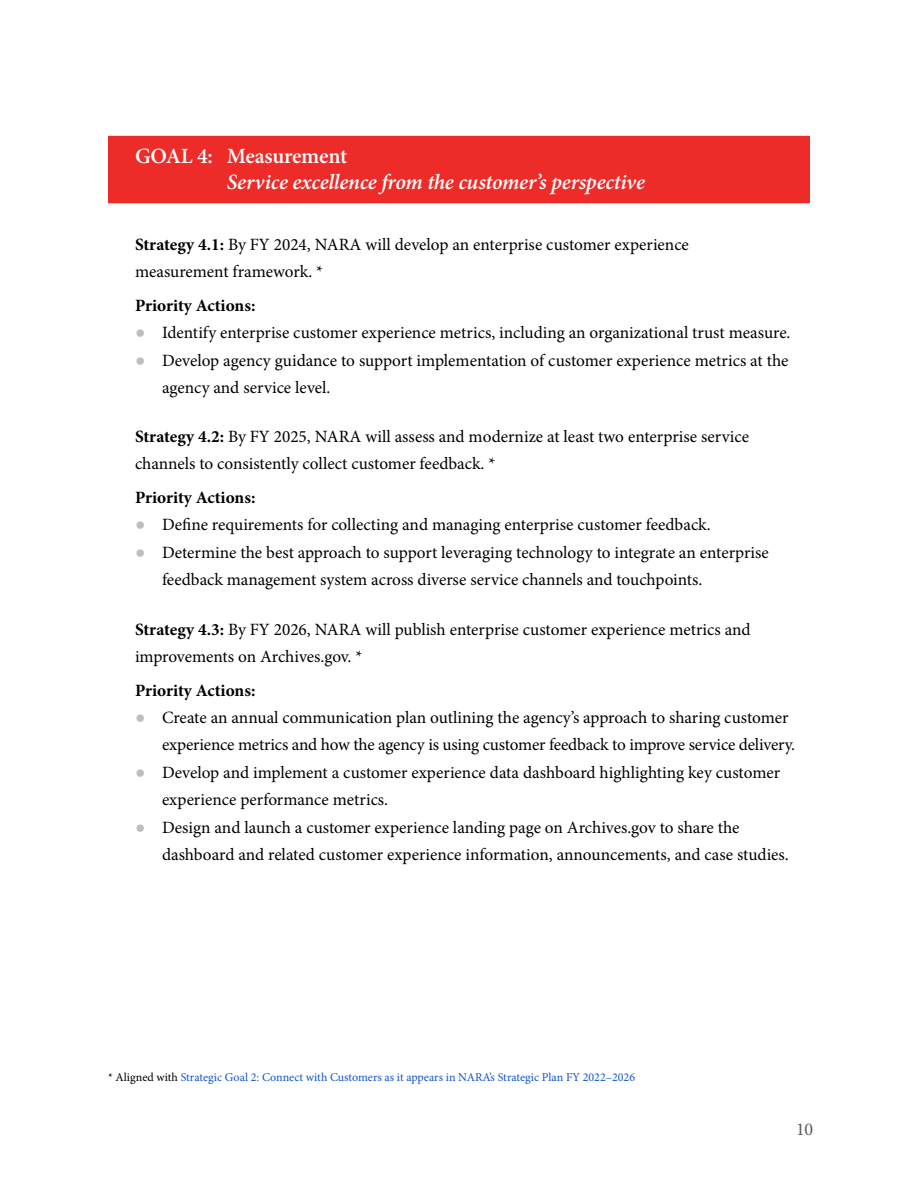
<style>
.page{position:relative;width:918px;height:1188px;background:#fff}
.page>*{position:absolute;margin:0;border:0;box-sizing:border-box;transform-origin:0 0}
.Critical_2_copy{font:italic 600 21.75px/26.2px "Minion Pro";letter-spacing:-.01em;color:#fff}
.t1{font:18px "Minion Pro";color:#58595b}
.Strategy{font:17.25px/27px "Minion Pro";letter-spacing:-.005em;color:#000}
.Appendix_Body_Copy{font:700 17.25px "Minion Pro";letter-spacing:-.005em;color:#000}
.Body_Copy{font:12px "Minion Pro";color:#15c}
.s1{font-style:normal}
.s2{font-weight:700}
.s3{font-family:"Arial";color:#bcbec0}
.s4{color:#000}
</style>
<div class="page">
<div style="left:108px;top:136px;width:702px;height:67px;background:#ed2b28"></div>
<p class="Critical_2_copy" style="left:227px;top:142px;width:420px;text-indent:-92px"><span class="s1">GOAL 4: Measurement<br></span>Service excellence from the customer’s perspective</p>
<p class="Strategy" style="left:135px;top:231px;width:555px"><span class="s2">Strategy 4.1:</span> By FY 2024, NARA will develop an enterprise customer experience measurement framework. *</p>
<p class="Appendix_Body_Copy" style="left:135px;top:293px;width:122px">Priority Actions:</p>
<p class="Strategy" style="left:135px;top:319px;width:657px"><span class="s3">●</span> Identify enterprise customer experience metrics, including an organizational trust measure.</p>
<p class="Strategy" style="left:162px;top:347px;width:628px;text-indent:-27px"><span class="s3">●</span> Develop agency guidance to support implementation of customer experience metrics at the agency and service level.</p>
<p class="Strategy" style="left:135px;top:423px;width:616px"><span class="s2">Strategy 4.2:</span> By FY 2025, NARA will assess and modernize at least two enterprise service channels to consistently collect customer feedback. *</p>
<p class="Appendix_Body_Copy" style="left:135px;top:485px;width:122px">Priority Actions:</p>
<p class="Strategy" style="left:135px;top:511px;width:577px"><span class="s3">●</span> Define requirements for collecting and managing enterprise customer feedback.</p>
<p class="Strategy" style="left:162px;top:539px;width:608px;text-indent:-27px"><span class="s3">●</span> Determine the best approach to support leveraging technology to integrate an enterprise feedback management system across diverse service channels and touchpoints.</p>
<p class="Strategy" style="left:135px;top:616px;width:617px"><span class="s2">Strategy 4.3:</span> By FY 2026, NARA will publish enterprise customer experience metrics and improvements on Archives.gov. *</p>
<p class="Appendix_Body_Copy" style="left:135px;top:678px;width:122px">Priority Actions:</p>
<p class="Strategy" style="left:162px;top:704px;width:635px;text-indent:-27px"><span class="s3">●</span> Create an annual communication plan outlining the agency’s approach to sharing customer experience metrics and how the agency is using customer feedback to improve service delivery.</p>
<p class="Strategy" style="left:162px;top:759px;width:620px;text-indent:-27px"><span class="s3">●</span> Develop and implement a customer experience data dashboard highlighting key customer experience performance metrics.</p>
<p class="Strategy" style="left:162px;top:814px;width:628px;text-indent:-27px"><span class="s3">●</span> Design and launch a customer experience landing page on Archives.gov to share the dashboard and related customer experience information, announcements, and case studies.</p>
<p class="Body_Copy" style="left:108px;top:1069px;width:529px"><span class="s4">* Aligned with</span> Strategic Goal 2: Connect with Customers as it appears in NARA’s Strategic Plan FY 2022–2026</p>
<p class="t1" style="left:796px;top:1118px;width:19px">10</p>
</div>
